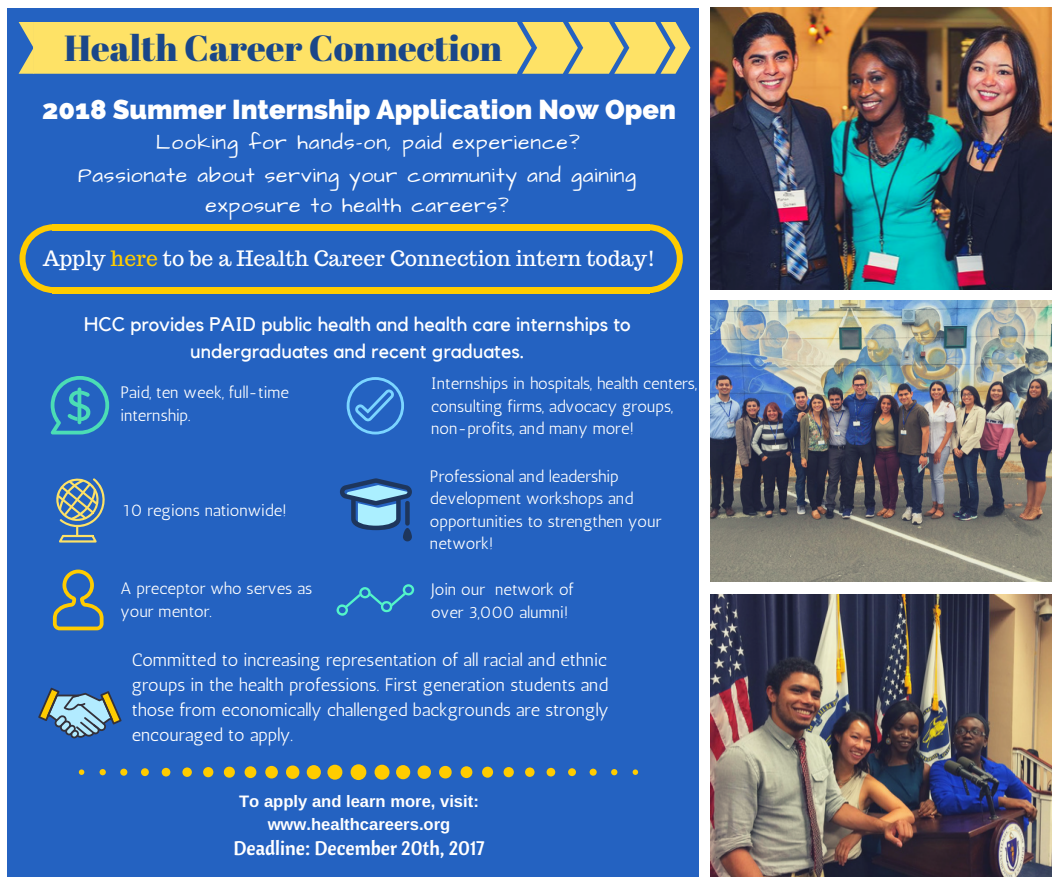
<style>
.page{position:relative;width:1058px;height:887px;background:#fff}
.page>*{position:absolute;margin:0;border:0;box-sizing:border-box;transform-origin:0 0}
.t1{font:36.3px "Abril Fatface";color:#1a4789}
.t2{font:800 27.15px "Raleway";color:#fff}
.t3{font:21.15px/33.8px "Architects Daughter";letter-spacing:.04em;color:#fff}
.t4{font:21.15px "Trocchi";color:#fff}
.t5{font:19.65px/27px "Kollektif";color:#fff;text-align:center}
.t6{font:19.65px "Cantora One";color:#fff}
.t7{font:18.15px/24.8px "Antic";color:#fff;text-align:justify}
.t8{font:16.65px/22.5px "Antic";color:#fff}
.t9{font:700 16.65px/22.5px "Arimo";color:#fff;text-align:center}
.s1{color:#fc0}
</style>
<div class="page">
<div style="left:8px;top:8px;width:691px;height:868px;background:#2462c1"></div>
<img style="left:710px;top:8px;width:341px;height:281px">
<img style="left:710px;top:300px;width:341px;height:282px">
<img style="left:710px;top:594px;width:341px;height:282px">
<svg style="left:53px;top:569px;width:50px;height:61px"></svg>
<svg style="left:340px;top:478px;width:72px;height:52px"></svg>
<div style="left:405px;top:501px;width:5px;height:24px;background:#1e365c;border-radius:2px"></div>
<div style="left:403px;top:528px;width:9px;height:13px;background:#1e365c;border-radius:4px"></div>
<svg style="left:347px;top:377px;width:57px;height:57px"></svg>
<svg style="left:19px;top:22px;width:671px;height:52px;background:#f1da6b"></svg>
<svg style="left:56px;top:478px;width:49px;height:64px"></svg>
<svg style="left:51px;top:376px;width:58px;height:58px"></svg>
<svg style="left:336px;top:584px;width:78px;height:31px"></svg>
<div style="left:52px;top:287px;width:598px;height:6px;background:#fc0"></div>
<div style="left:52px;top:224px;width:598px;height:6px;background:#fc0"></div>
<svg style="left:19px;top:224px;width:35px;height:69px"></svg>
<svg style="left:648px;top:224px;width:35px;height:69px"></svg>
<svg style="left:38px;top:687px;width:83px;height:51px"></svg>
<div style="left:350px;top:764px;width:16px;height:16px;background:#fc0;border-radius:50%"></div>
<div style="left:374px;top:764px;width:15px;height:15px;background:#fc0;border-radius:50%"></div>
<div style="left:396px;top:765px;width:14px;height:14px;background:#fc0;border-radius:50%"></div>
<svg style="left:417px;top:765px;width:14px;height:13px"></svg>
<svg style="left:439px;top:765px;width:12px;height:13px"></svg>
<div style="left:460px;top:766px;width:12px;height:12px;background:#fc0;border-radius:50%"></div>
<div style="left:482px;top:766px;width:11px;height:11px;background:#fc0;border-radius:50%"></div>
<svg style="left:503px;top:767px;width:11px;height:10px"></svg>
<svg style="left:525px;top:767px;width:9px;height:9px"></svg>
<svg style="left:546px;top:767px;width:9px;height:9px"></svg>
<div style="left:568px;top:768px;width:8px;height:8px;background:#fc0;border-radius:50%"></div>
<div style="left:589px;top:768px;width:7px;height:7px;background:#fc0;border-radius:50%"></div>
<svg style="left:611px;top:769px;width:6px;height:6px"></svg>
<svg style="left:632px;top:769px;width:6px;height:6px"></svg>
<div style="left:327px;top:764px;width:15px;height:15px;background:#fc0;border-radius:50%"></div>
<div style="left:307px;top:765px;width:14px;height:14px;background:#fc0;border-radius:50%"></div>
<svg style="left:286px;top:765px;width:13px;height:13px"></svg>
<div style="left:265px;top:765px;width:13px;height:13px;background:#fc0;border-radius:50%"></div>
<div style="left:244px;top:766px;width:12px;height:12px;background:#fc0;border-radius:50%"></div>
<svg style="left:224px;top:766px;width:11px;height:11px"></svg>
<div style="left:203px;top:767px;width:10px;height:10px;background:#fc0;border-radius:50%"></div>
<div style="left:182px;top:767px;width:10px;height:9px;background:#fc0;border-radius:50%"></div>
<svg style="left:162px;top:767px;width:8px;height:9px"></svg>
<div style="left:141px;top:768px;width:8px;height:8px;background:#fc0;border-radius:50%"></div>
<div style="left:120px;top:768px;width:7px;height:7px;background:#fc0;border-radius:50%"></div>
<svg style="left:100px;top:769px;width:6px;height:6px"></svg>
<svg style="left:79px;top:769px;width:5px;height:6px"></svg>
<h1 class="t1" style="left:64px;top:22px;width:439px">Health Career Connection</h1>
<h2 class="t2" style="left:42px;top:94px;width:635px">2018 Summer Internship Application Now Open</h2>
<p class="t3" style="left:78px;top:125px;width:559px;text-indent:78px">Looking for hands-on, paid experience?<br>Passionate about serving your community and gaining</p>
<p class="t3" style="left:205px;top:188px;width:305px">exposure to health careers?</p>
<p class="t4" style="left:43px;top:244px;width:614px">Apply <span class="s1">here</span> to be a Health Career Connection intern today!</p>
<p class="t5" style="left:84px;top:311px;width:548px">HCC provides PAID public health and health care internships to undergraduates and recent graduates.</p>
<p class="t8" style="left:120px;top:381px;width:170px">Paid, ten week, full-time internship.</p>
<p class="t8" style="left:431px;top:372px;width:267px">Internships in hospitals, health centers, consulting firms, advocacy groups, non-profits, and many more!</p>
<p class="t8" style="left:123px;top:498px;width:166px">10 regions nationwide!</p>
<p class="t8" style="left:120px;top:577px;width:193px">A preceptor who serves as your mentor.</p>
<p class="t8" style="left:430px;top:465px;width:233px">Professional and leadership development workshops and opportunities to strengthen your network!</p>
<p class="t8" style="left:431px;top:578px;width:144px">Join our network of over 3,000 alumni!</p>
<p class="t7" style="left:132px;top:647px;width:479px">Committed to increasing representation of all racial and ethnic groups in the health professions. First generation students and those from economically challenged backgrounds are strongly encouraged to apply.</p>
<p class="t9" style="left:239px;top:790px;width:241px">To apply and learn more, visit: www.healthcareers.org</p>
<p class="t6" style="left:233px;top:835px;width:253px">Deadline: December 20th, 2017</p>
</div>
